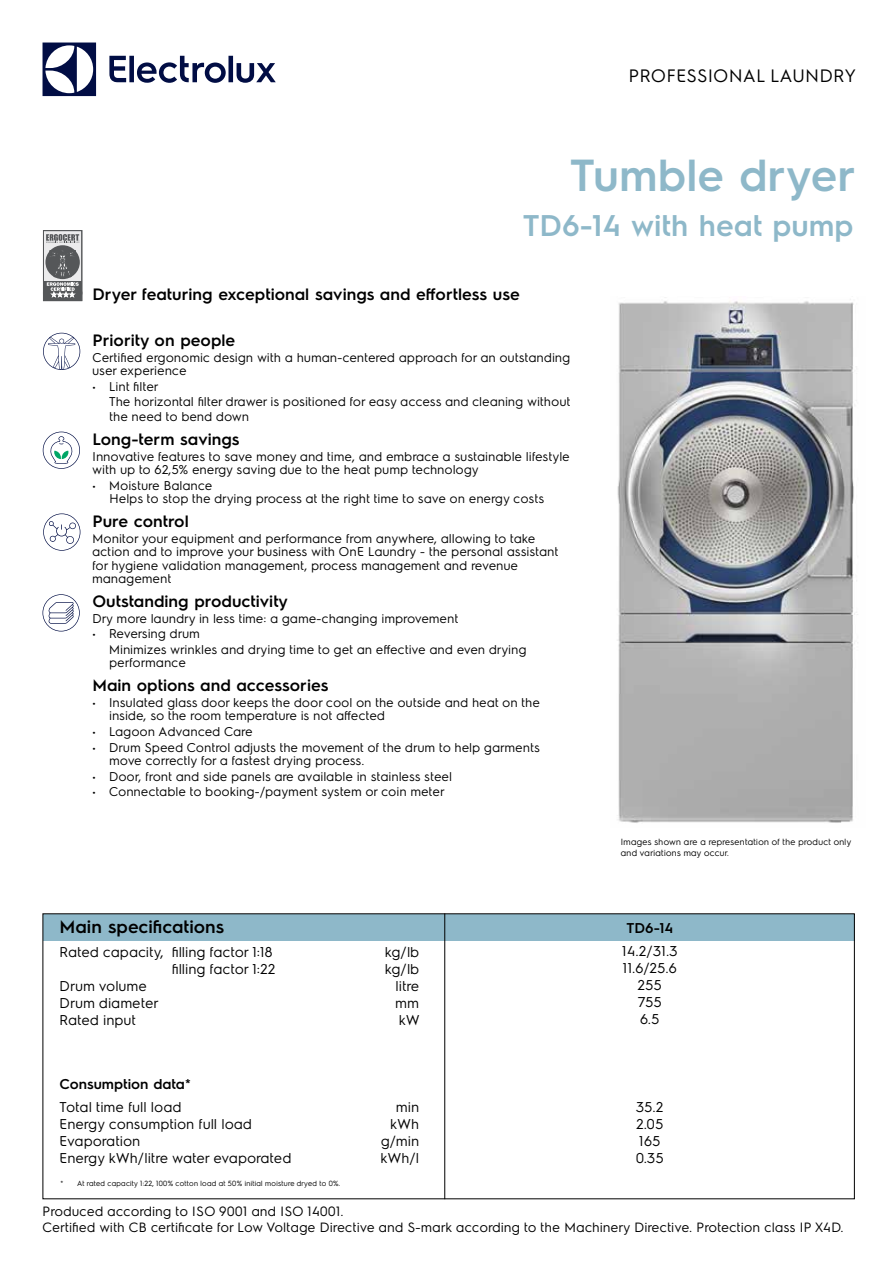
<style>
.page{position:relative;width:893px;height:1263px;background:#fff}
.page>*{position:absolute;margin:0;border:0;box-sizing:border-box;transform-origin:0 0}
.t1{font:600 45px "Electrolux Sans";color:#8eb8c9}
.t2{font:600 30px "Electrolux Sans";color:#8eb8c9}
.t3{font:18px "Electrolux Sans";color:#000}
.t4{font:600 18px "Electrolux Sans";color:#000}
.t5{font:600 16.5px "Electrolux Sans";color:#000}
.t6{font:14.25px/17.1px "Electrolux Sans";color:#000;text-align:center}
.t7{font:600 14.25px "Electrolux Sans";color:#000}
.t8{font:13.5px/16.2px "Electrolux Sans";color:#000}
.t9{font:12.75px/13.5px "Electrolux Sans";color:#000}
.t10{font:9px/10.8px "Electrolux Sans";color:#000}
.t11{font:7.5px "Electrolux Sans";color:#000}
</style>
<div class="page">
<svg style="left:43px;top:43px;width:53px;height:53px"></svg>
<svg style="left:109px;top:56px;width:167px;height:27px"></svg>
<div style="left:43px;top:914px;width:811px;height:26px;background:#8eb8c9"></div>
<hr style="left:444px;top:913px;width:1px;height:286px;background:#000">
<svg style="left:43px;top:230px;width:39px;height:71px;background:#8d8e90"></svg>
<img style="left:617px;top:297px;width:241px;height:526px">
<svg style="left:43px;top:594px;width:37px;height:37px"></svg>
<svg style="left:43px;top:333px;width:37px;height:37px"></svg>
<svg style="left:43px;top:513px;width:37px;height:38px"></svg>
<svg style="left:43px;top:432px;width:37px;height:37px"></svg>
<h3 class="t3" style="left:629px;top:63px;width:229px">PROFESSIONAL LAUNDRY</h3>
<h1 class="t1" style="left:570px;top:144px;width:288px">Tumble dryer</h1>
<h2 class="t2" style="left:523px;top:204px;width:332px">TD6-14 with heat pump</h2>
<p class="t5" style="left:92px;top:283px;width:429px">Dryer featuring exceptional savings and effortless use</p>
<p class="t5" style="left:92px;top:329px;width:144px">Priority on people</p>
<p class="t9" style="left:92px;top:350px;width:480px">Certified ergonomic design with a human-centered approach for an outstanding user experience</p>
<p class="t9" style="left:109px;top:378px;width:463px;line-height:15.3px;text-indent:-17px">• Lint filter<br>The horizontal filter drawer is positioned for easy access and cleaning without the need to bend down</p>
<p class="t5" style="left:92px;top:428px;width:149px">Long-term savings</p>
<p class="t9" style="left:92px;top:449px;width:479px">Innovative features to save money and time, and embrace a sustainable lifestyle with up to 62,5% energy saving due to the heat pump technology</p>
<p class="t9" style="left:110px;top:478px;width:437px;text-indent:-17px">• Moisture Balance<br>Helps to stop the drying process at the right time to save on energy costs</p>
<p class="t5" style="left:92px;top:510px;width:98px">Pure control</p>
<p class="t9" style="left:92px;top:531px;width:468px">Monitor your equipment and performance from anywhere, allowing to take action and to improve your business with OnE Laundry - the personal assistant for hygiene validation management, process management and revenue management</p>
<p class="t5" style="left:92px;top:590px;width:197px">Outstanding productivity</p>
<p class="t9" style="left:92px;top:610px;width:368px">Dry more laundry in less time: a game-changing improvement</p>
<p class="t9" style="left:109px;top:625px;width:419px;line-height:15.6px;text-indent:-17px">• Reversing drum<br>Minimizes wrinkles and drying time to get an effective and even drying</p>
<p class="t9" style="left:110px;top:655px;width:78px">performance</p>
<p class="t5" style="left:92px;top:674px;width:238px">Main options and accessories</p>
<p class="t9" style="left:110px;top:695px;width:432px;text-indent:-17px">• Insulated glass door keeps the door cool on the outside and heat on the inside, so the room temperature is not affected</p>
<p class="t9" style="left:92px;top:724px;width:162px">• Lagoon Advanced Care</p>
<p class="t9" style="left:110px;top:739px;width:432px;text-indent:-17px">• Drum Speed Control adjusts the movement of the drum to help garments move correctly for a fastest drying process.</p>
<p class="t9" style="left:92px;top:768px;width:361px">• Door, front and side panels are available in stainless steel</p>
<p class="t9" style="left:92px;top:784px;width:354px">• Connectable to booking-/payment system or coin meter</p>
<h3 class="t4" style="left:60px;top:914px;width:166px">Main specifications</h3>
<p class="t6" style="left:60px;top:942px;width:215px">Rated capacity, filling factor 1:18</p>
<p class="t6" style="left:385px;top:942px;width:36px">kg/lb</p>
<p class="t6" style="left:172px;top:959px;width:105px">filling factor 1:22</p>
<p class="t6" style="left:385px;top:959px;width:36px">kg/lb</p>
<p class="t6" style="left:60px;top:976px;width:89px">Drum volume</p>
<p class="t6" style="left:396px;top:976px;width:25px">litre</p>
<p class="t6" style="left:60px;top:994px;width:101px">Drum diameter</p>
<p class="t6" style="left:396px;top:994px;width:25px">mm</p>
<p class="t6" style="left:60px;top:1011px;width:78px">Rated input</p>
<p class="t6" style="left:399px;top:1011px;width:22px">kW</p>
<p class="t7" style="left:60px;top:1073px;width:133px">Consumption data*</p>
<p class="t6" style="left:60px;top:1097px;width:124px">Total time full load</p>
<p class="t6" style="left:396px;top:1097px;width:25px">min</p>
<p class="t6" style="left:60px;top:1114px;width:194px">Energy consumption full load</p>
<p class="t6" style="left:391px;top:1114px;width:30px">kWh</p>
<p class="t6" style="left:60px;top:1132px;width:83px">Evaporation</p>
<p class="t6" style="left:381px;top:1132px;width:40px">g/min</p>
<p class="t6" style="left:60px;top:1149px;width:234px">Energy kWh/litre water evaporated</p>
<p class="t6" style="left:381px;top:1149px;width:40px">kWh/l</p>
<p class="t10" style="left:621px;top:835px;width:232px">Images shown are a representation of the product only and variations may occur.</p>
<p class="t7" style="left:627px;top:917px;width:48px">TD6-14</p>
<p class="t6" style="left:622px;top:941px;width:57px">14.2/31.3<br>11.6/25.6<br>255<br>755<br>6.5</p>
<p class="t6" style="left:636px;top:1097px;width:29px;text-align:left">35.2<br>2.05<br>165<br>0.35</p>
<p class="t11" style="left:61px;top:1178px;width:282px">* At rated capacity 1:22, 100% cotton load at 50% initial moisture dryed to 0%.</p>
<p class="t8" style="left:43px;top:1202px;width:803px">Produced according to ISO 9001 and ISO 14001.<br>Certified with CB certificate for Low Voltage Directive and S-mark according to the Machinery Directive. Protection class IP X4D.</p>
</div>
